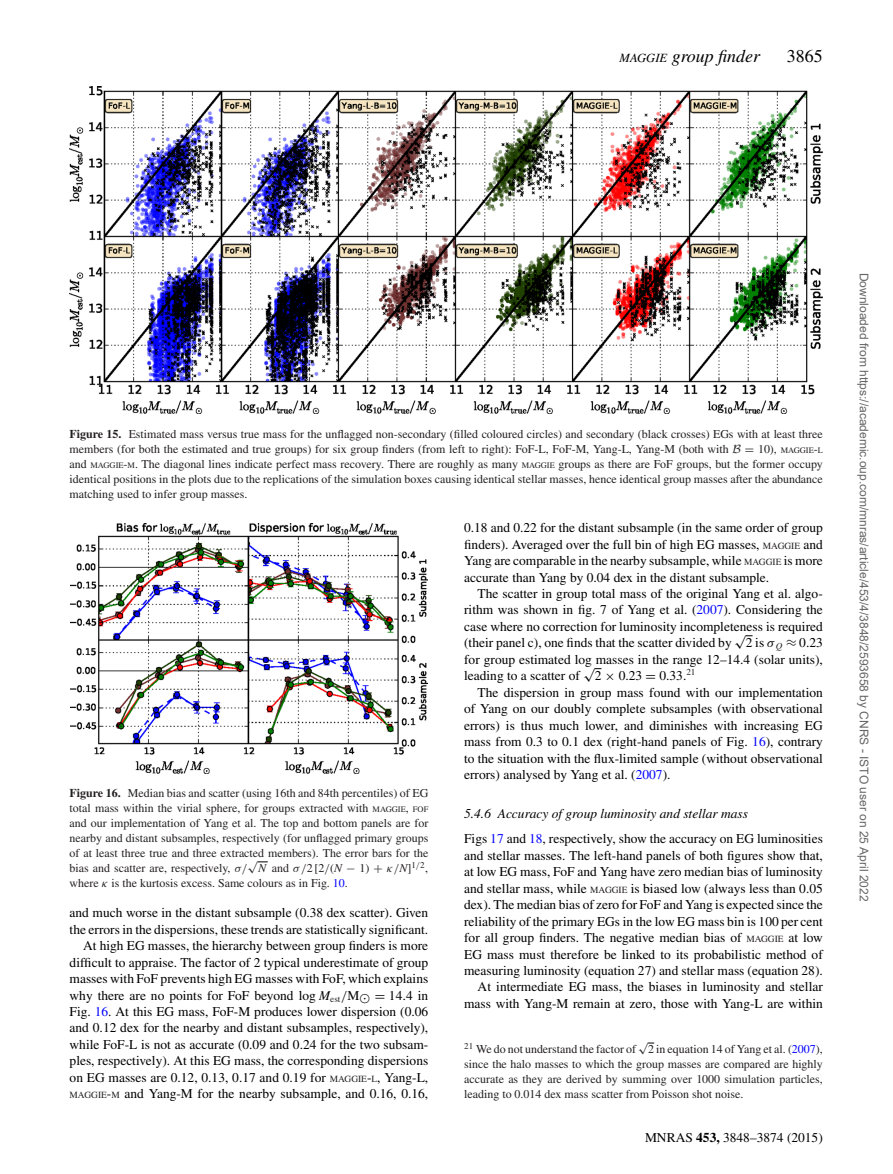
<style>
.page{position:relative;width:893px;height:1174px;background:#fff}
.page>*{position:absolute;margin:0;border:0;box-sizing:border-box;transform-origin:0 0}
.t1{font:italic 18px "Times";color:#000}
.t2{font:18px "Times";color:#000}
.t3{font:13.5px/16.5px "Times";color:#000;text-align:justify}
.t4{font:13.5px "MTSY";color:#000}
.t5{font:12px/15px "Times";color:#231f20;text-align:justify}
.t6{font:12px "Arial";color:#666}
.t7{font:12px "MTSY";color:#231f20}
.s1{font-size:12.6px}
.s2{font-weight:700}
.s3{font-family:"CMSY8"}
.s4{font-family:"MTSY"}
.s5{font-size:8.4px}
.s6{font-family:"MTMI"}
.s7{font-style:italic}
.s8{color:#00f}
.s9{font-size:9.45px;color:#231f20}
</style>
<div class="page">
<img style="left:70px;top:87px;width:752px;height:327px">
<img style="left:70px;top:524px;width:358px;height:249px">
<h1 class="t1" style="left:620px;top:49px;width:142px"><span class="s1">MAGGIE</span> group finder</h1>
<h1 class="t2" style="left:787px;top:49px;width:37px">3865</h1>
<p class="t5" style="left:70px;top:427px;width:755px"><span class="s2">Figure 15.</span> Estimated mass versus true mass for the unflagged non-secondary (filled coloured circles) and secondary (black crosses) EGs with at least three members (for both the estimated and true groups) for six group finders (from left to right): FoF-L, FoF-M, Yang-L, Yang-M (both with <span class="s3">B</span> <span class="s4">=</span> 10), <span class="s5">MAGGIE</span>-<span class="s5">L </span>and <span class="s5">MAGGIE</span>-<span class="s5">M</span>. The diagonal lines indicate perfect mass recovery. There are roughly as many <span class="s5">MAGGIE</span> groups as there are FoF groups, but the former occupy identical positions in the plots due to the replications of the simulation boxes causing identical stellar masses, hence identical group masses after the abundance matching used to infer group masses.</p>
<p class="t5" style="left:70px;top:787px;width:360px"><span class="s2">Figure 16.</span> Median bias and scatter (using 16th and 84th percentiles) of EG total mass within the virial sphere, for groups extracted with <span class="s5">MAGGIE</span>, <span class="s5">FOF </span>and our implementation of Yang et al. The top and bottom panels are for nearby and distant subsamples, respectively (for unflagged primary groups of at least three true and three extracted members). The error bars for the bias and scatter are, respectively, <span class="s6">σ/</span></p>
<p class="t7" style="left:247px;top:851px;width:12px">√</p>
<p class="t5" style="left:70px;top:861px;width:360px;text-indent:188px"><span class="s6">N</span> and <span class="s6">σ/</span>2 [2<span class="s6">/</span>(<span class="s7">N</span> <span class="s4">−</span> 1) <span class="s4">+</span> <span class="s6">κ/</span><span class="s7">N</span>]<sup>1</sup><sup>/</sup><sup>2</sup>, where <span class="s6">κ</span> is the kurtosis excess. Same colours as in Fig. <span class="s8">10</span>.</p>
<p class="t3" style="left:70px;top:905px;width:360px;text-align:right">and much worse in the distant subsample (0.38 dex scatter). Given the errors in the dispersions, these trends are statistically significant.<br>At high EG masses, the hierarchy between group finders is more difficult to appraise. The factor of 2 typical underestimate of group masses with FoF prevents high EG masses with FoF, which explains why there are no points for FoF beyond log <span class="s6">M</span><sub>est</sub><span class="s6">/</span>M<span class="s4">- =</span> 14<span class="s6">.</span>4 in Fig. <span class="s8">16</span>. At this EG mass, FoF-M produces lower dispersion (0.06 and 0.12 dex for the nearby and distant subsamples, respectively), while FoF-L is not as accurate (0.09 and 0.24 for the two subsam&shy;ples, respectively). At this EG mass, the corresponding dispersions on EG masses are 0.12, 0.13, 0.17 and 0.19 for <span class="s9">MAGGIE</span>-<span class="s9">L</span>, Yang-L, <span class="s9">MAGGIE</span>-<span class="s9">M</span> and Yang-M for the nearby subsample, and 0.16, 0.16,</p>
<p class="t3" style="left:464px;top:520px;width:360px">0.18 and 0.22 for the distant subsample (in the same order of group finders). Averaged over the full bin of high EG masses, <span class="s9">MAGGIE</span> and Yang are comparable in the nearby subsample, while <span class="s9">MAGGIE</span> is more accurate than Yang by 0.04 dex in the distant subsample.</p>
<p class="t3" style="left:464px;top:586px;width:360px;text-indent:13px">The scatter in group total mass of the original Yang et al. algo&shy;rithm was shown in fig. 7 of Yang et al. (<span class="s8">2007</span>). Considering the case where no correction for luminosity incompleteness is required (their panel c), one finds that the scatter divided by</p>
<p class="t4" style="left:734px;top:623px;width:13px">√</p>
<p class="t3" style="left:464px;top:636px;width:360px;text-indent:282px">2is<span class="s6">σ</span><sub>Q</sub> <span class="s4">≈</span>0.23 for group estimated log masses in the range 12–14.4 (solar units), leading to a scatter of</p>
<p class="t4" style="left:583px;top:656px;width:13px">√</p>
<p class="t3" style="left:595px;top:668px;width:102px">2 <span class="s4">×</span> 0.23 <span class="s4">=</span> 0.33.<sup>21</sup></p>
<p class="t3" style="left:478px;top:685px;width:347px">The dispersion in group mass found with our implementation</p>
<p class="t3" style="left:464px;top:701px;width:360px">of Yang on our doubly complete subsamples (with observational</p>
<p class="t3" style="left:464px;top:718px;width:360px">errors) is thus much lower, and diminishes with increasing EG</p>
<p class="t3" style="left:464px;top:734px;width:360px">mass from 0.3 to 0.1 dex (right-hand panels of Fig. <span class="s8">16</span>), contrary</p>
<p class="t3" style="left:464px;top:751px;width:360px">to the situation with the flux-limited sample (without observational</p>
<p class="t3" style="left:464px;top:767px;width:208px">errors) analysed by Yang et al. (<span class="s8">2007</span>).</p>
<p class="t3" style="left:464px;top:802px;width:360px;line-height:25.3px"><span class="s7">5.4.6 Accuracy of group luminosity and stellar mass<br></span>Figs <span class="s8">17</span> and <span class="s8">18</span>, respectively, show the accuracy on EG luminosities</p>
<p class="t3" style="left:464px;top:848px;width:360px;text-align:right">and stellar masses. The left-hand panels of both figures show that, at low EG mass, FoF and Yang have zero median bias of luminosity and stellar mass, while <span class="s9">MAGGIE</span> is biased low (always less than 0.05 dex). The median bias of zero for FoF and Yang is expected since the reliability of the primary EGs in the low EG mass bin is 100 per cent for all group finders. The negative median bias of <span class="s9">MAGGIE</span> at low EG mass must therefore be linked to its probabilistic method of measuring luminosity (equation 27) and stellar mass (equation 28).<br>At intermediate EG mass, the biases in luminosity and stellar mass with Yang-M remain at zero, those with Yang-L are within</p>
<p class="t5" style="left:464px;top:1042px;width:173px"><sup>21</sup> We do not understand the factor of</p>
<p class="t7" style="left:638px;top:1032px;width:12px">√</p>
<p class="t5" style="left:464px;top:1042px;width:360px;text-indent:184px">2 in equation 14 of Yang et al. (<span class="s8">2007</span>), since the halo masses to which the group masses are compared are highly accurate as they are derived by summing over 1000 simulation particles, leading to 0.014 dex mass scatter from Poisson shot noise.</p>
<p class="t3" style="left:645px;top:1130px;width:179px">MNRAS <span class="s2">453,</span> 3848–3874 (2015)</p>
<p class="t6" style="left:868px;top:272px;width:630px;rotate:90deg">Downloaded from https://academic.oup.com/mnras/article/453/4/3848/2593658 by CNRS - ISTO user on 25 April 2022</p>
</div>
